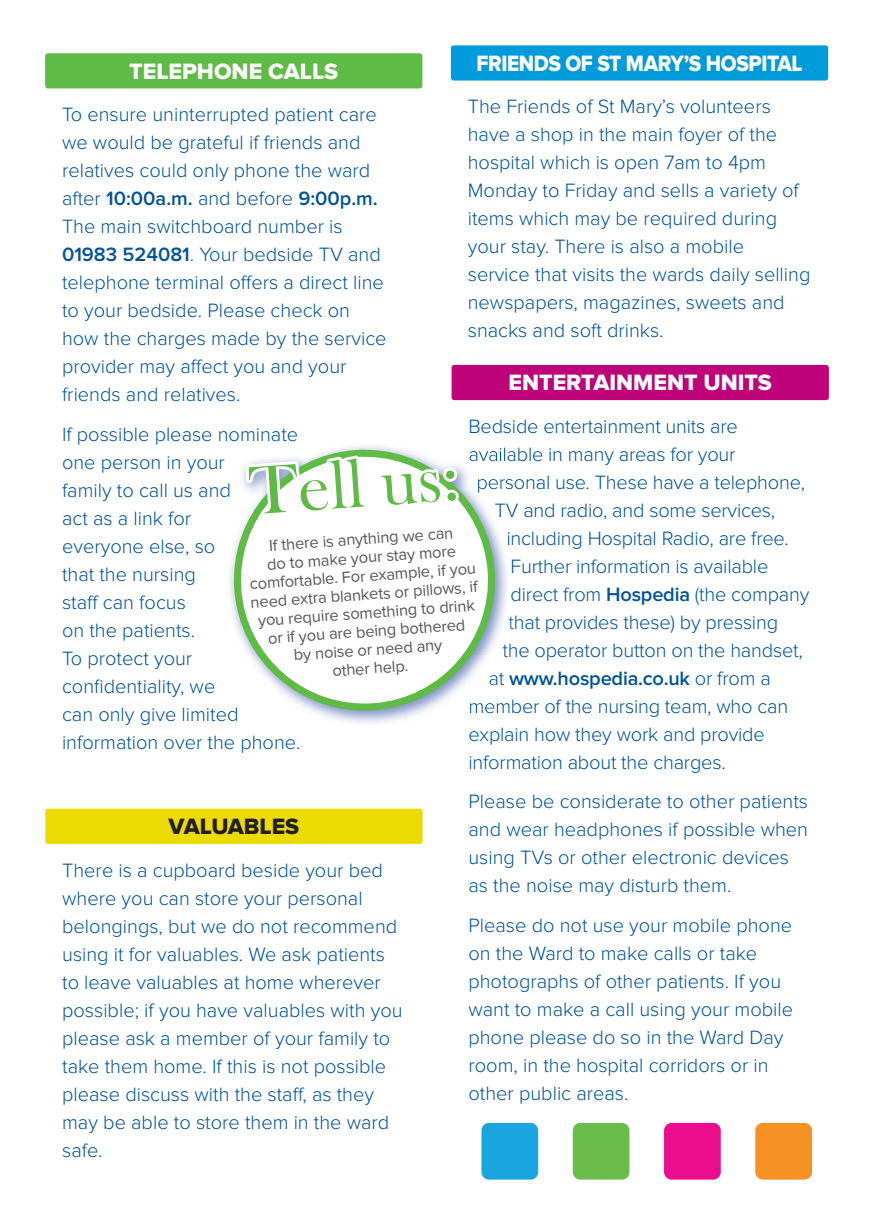
<style>
.page{position:relative;width:874px;height:1225px;background:#fff}
.page>*{position:absolute;margin:0;border:0;box-sizing:border-box;transform-origin:0 0}
.t1{font:70.6px "Bask Old Face";color:#60bb46}
.t2{font:23px "Proxima Nova Extrabld";color:#fff}
.t3{font:23px "Proxima Nova Extrabld";letter-spacing:-.02em;color:#fff;scale:.9 1}
.t4{font:23px "Proxima Nova Extrabld";color:#231f20}
.t5{font:300 20px/28px "Proxima Nova";color:#01519b}
.t6{font:600 20px "Proxima Nova";letter-spacing:-.01em;color:#01519b}
.t7{font:16.4px/18.4px "Proxima Nova";color:#57585a;text-align:center}
.s1{font-weight:600}
.s2{font-weight:300}
</style>
<div class="page">
<div style="left:481px;top:1123px;width:57px;height:56px;background:#19a5dd;border-radius:8px"></div>
<div style="left:572px;top:1123px;width:57px;height:56px;background:#6bbd4b;border-radius:8px"></div>
<div style="left:663px;top:1123px;width:57px;height:56px;background:#ec0d8e;border-radius:8px"></div>
<div style="left:755px;top:1123px;width:56px;height:56px;background:#f69225;border-radius:8px"></div>
<div style="left:451px;top:365px;width:377px;height:35px;background:#bf027a;border-radius:3px"></div>
<div style="left:45px;top:53px;width:377px;height:35px;background:#60bb46;border-radius:3px"></div>
<div style="left:450px;top:45px;width:377px;height:36px;background:#009bda;border-radius:3px"></div>
<div style="left:45px;top:808px;width:377px;height:36px;background:#ebdb01;border-radius:3px"></div>
<img style="left:230px;top:446px;width:277px;height:278px">
<img style="left:469px;top:447px;width:41px;height:18px">
<img style="left:496px;top:475px;width:14px;height:17px">
<img style="left:496px;top:503px;width:14px;height:16px">
<img style="left:508px;top:532px;width:2px;height:13px">
<img style="left:502px;top:643px;width:8px;height:17px">
<img style="left:496px;top:672px;width:8px;height:13px">
<img style="left:470px;top:699px;width:40px;height:18px">
<img style="left:227px;top:483px;width:4px;height:17px">
<img style="left:228px;top:707px;width:10px;height:17px">
<svg style="left:233px;top:449px;width:263px;height:265px"></svg>
<svg style="left:243px;top:452px;width:220px;height:68px"></svg>
<p class="t3" style="left:476px;top:50px;width:363px">FRIENDS OF ST MARY’S HOSPITAL</p>
<p class="t5" style="left:467px;top:93px;width:344px">The Friends of St Mary’s volunteers have a shop in the main foyer of the hospital which is open 7am to 4pm Monday to Friday and sells a variety of items which may be required during your stay. There is also a mobile service that visits the wards daily selling newspapers, magazines, sweets and snacks and soft drinks.</p>
<p class="t2" style="left:129px;top:58px;width:210px">TELEPHONE CALLS</p>
<p class="t5" style="left:62px;top:101px;width:326px">To ensure uninterrupted patient care we would be grateful if friends and relatives could only phone the ward after <span class="s1">10:00a.m.</span> and before <span class="s1">9:00p.m.<br></span>The main switchboard number is <span class="s1">01983 524081</span>. Your bedside TV and telephone terminal offers a direct line to your bedside. Please check on how the charges made by the service provider may affect you and your friends and relatives.</p>
<p class="t5" style="left:62px;top:420px;width:240px">If possible please nominate one person in your<br>family to call us and<br>act as a link for<br>everyone else, so<br>that the nursing<br>staff can focus<br>on the patients.<br>To protect your confidentiality, we<br>can only give limited information over the phone.</p>
<p class="t2" style="left:508px;top:369px;width:264px">ENTERTAINMENT UNITS</p>
<p class="t5" style="left:468px;top:412px;width:271px">Bedside entertainment units are</p>
<p class="t5" style="left:468px;top:440px;width:268px">available in many areas for your</p>
<p class="t5" style="left:476px;top:468px;width:330px">personal use. These have a telephone,</p>
<p class="t5" style="left:494px;top:496px;width:282px">TV and radio, and some services,</p>
<p class="t5" style="left:506px;top:524px;width:284px">including Hospital Radio, are free.</p>
<p class="t5" style="left:510px;top:552px;width:259px">Further information is available</p>
<p class="t5" style="left:510px;top:580px;width:300px">direct from <span class="s1">Hospedia</span> (the company</p>
<p class="t5" style="left:508px;top:608px;width:271px">that provides these) by pressing</p>
<p class="t5" style="left:502px;top:636px;width:301px">the operator button on the handset,</p>
<p class="t6" style="left:488px;top:667px;width:283px"><span class="s2">at</span> www.hospedia.co.uk <span class="s2">or from a</span></p>
<p class="t5" style="left:468px;top:692px;width:321px">member of the nursing team, who can</p>
<p class="t5" style="left:468px;top:720px;width:298px">explain how they work and provide</p>
<p class="t5" style="left:468px;top:748px;width:259px">information about the charges.</p>
<p class="t5" style="left:468px;top:788px;width:341px">Please be considerate to other patients and wear headphones if possible when using TVs or other electronic devices as the noise may disturb them.</p>
<p class="t5" style="left:468px;top:911px;width:326px">Please do not use your mobile phone on the Ward to make calls or take photographs of other patients. If you want to make a call using your mobile phone please do so in the Ward Day room, in the hospital corridors or in other public areas.</p>
<h1 class="t1" style="left:247px;top:452px;width:211px;rotate:-4deg">Tell us:</h1>
<p class="t7" style="left:246px;top:538px;width:229px;rotate:-4deg">If there is anything we can<br>do to make your stay more comfortable. For example, if you need extra blankets or pillows, if you require something to drink or if you are being bothered<br>by noise or need any<br>other help.</p>
<p class="t4" style="left:168px;top:813px;width:132px">VALUABLES</p>
<p class="t5" style="left:62px;top:856px;width:342px">There is a cupboard beside your bed where you can store your personal belongings, but we do not recommend using it for valuables. We ask patients to leave valuables at home wherever possible; if you have valuables with you please ask a member of your family to take them home. If this is not possible please discuss with the staff, as they may be able to store them in the ward safe.</p>
</div>
